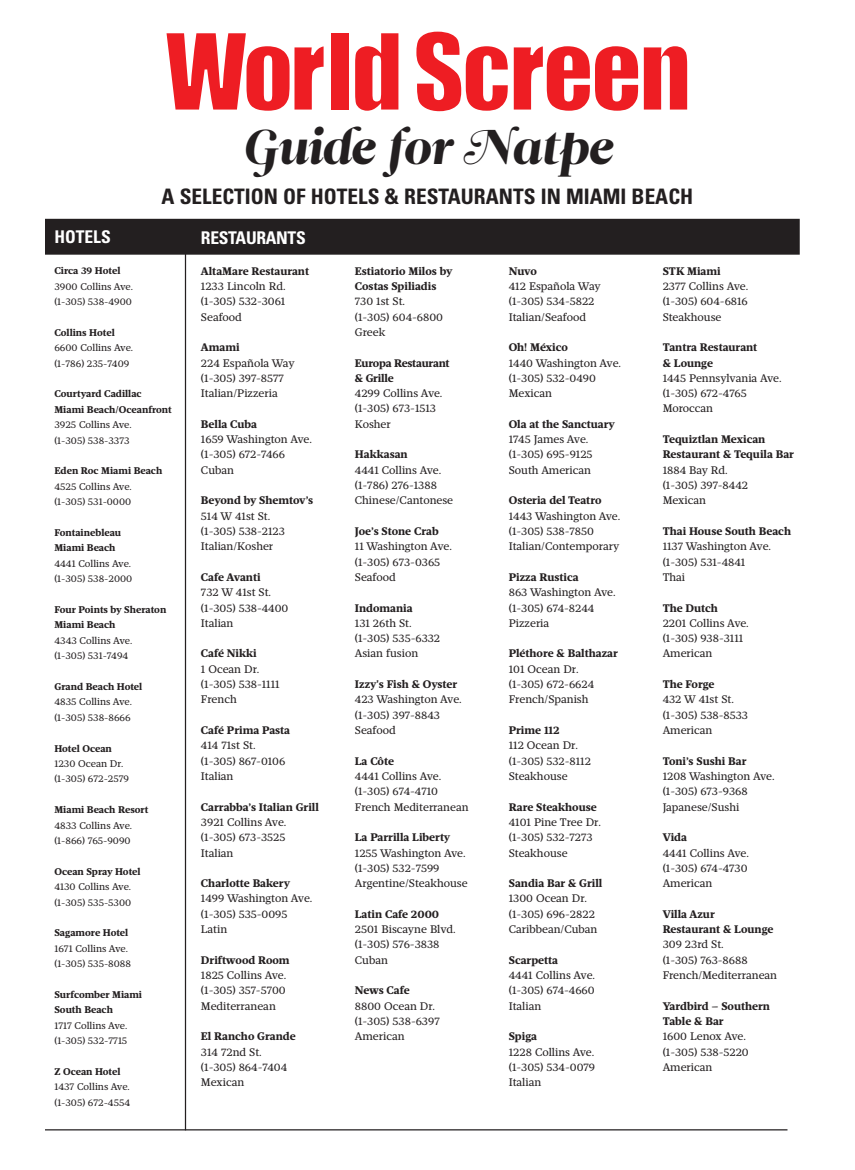
<style>
.page{position:relative;width:855px;height:1170px;background:#fff}
.page>*{position:absolute;margin:0;border:0;box-sizing:border-box;transform-origin:0 0}
.t1{font:48.75px "Leitura Display Two Swashes";color:#231f20}
.t2{font:700 condensed 21.25px "Univers LT";color:#231f20}
.t3{font:700 condensed 17.5px "Univers LT";letter-spacing:-.02em;color:#fff}
.t4{font:11.25px/15.2px "Mafra";color:#231f20}
.t5{font:700 11.25px/15.2px "Mafra";color:#231f20}
.t6{font:700 11.25px/15.2px "Mafra";letter-spacing:-.02em;color:#231f20}
.t7{font:10px/15.4px "Mafra";color:#231f20}
.t8{font:700 10px/15.4px "Mafra";color:#231f20}
</style>
<div class="page">
<div style="left:46px;top:220px;width:753px;height:33px;background:#231f20"></div>
<div style="left:45px;top:219px;width:755px;height:36px;border:1px solid #231f20"></div>
<hr style="left:185px;top:220px;width:1px;height:910px;background:#231f20">
<hr style="left:45px;top:1129px;width:743px;height:1px;background:#231f20">
<svg style="left:167px;top:33px;width:157px;height:78px"></svg>
<div style="left:331px;top:33px;width:18px;height:77px;background:#ee1d23"></div>
<svg style="left:355px;top:33px;width:43px;height:78px"></svg>
<svg style="left:416px;top:32px;width:92px;height:79px"></svg>
<svg style="left:514px;top:46px;width:124px;height:65px"></svg>
<svg style="left:644px;top:46px;width:43px;height:64px"></svg>
<h1 class="t1" style="left:242px;top:130px;width:371px">Guide for Natpe</h1>
<h2 class="t2" style="left:162px;top:184px;width:533px">A SELECTION OF HOTELS &amp; RESTAURANTS IN MIAMI BEACH</h2>
<h3 class="t3" style="left:54px;top:226px;width:58px">HOTELS</h3>
<p class="t8" style="left:54px;top:264px;width:67px">Circa 39 Hotel</p>
<p class="t7" style="left:54px;top:280px;width:80px">3900 Collins Ave. (1-305) 538-4900</p>
<p class="t8" style="left:54px;top:326px;width:62px">Collins Hotel</p>
<p class="t7" style="left:54px;top:341px;width:80px">6600 Collins Ave. (1-786) 235-7409</p>
<p class="t8" style="left:54px;top:387px;width:119px">Courtyard Cadillac<br>Miami Beach/Oceanfront</p>
<p class="t7" style="left:54px;top:418px;width:79px">3925 Collins Ave. (1-305) 538-3373</p>
<p class="t8" style="left:54px;top:464px;width:109px">Eden Roc Miami Beach</p>
<p class="t7" style="left:54px;top:480px;width:79px">4525 Collins Ave. (1-305) 531-0000</p>
<p class="t8" style="left:54px;top:526px;width:68px">Fontainebleau<br>Miami Beach</p>
<p class="t7" style="left:54px;top:557px;width:79px">4441 Collins Ave. (1-305) 538-2000</p>
<p class="t8" style="left:54px;top:603px;width:113px">Four Points by Sheraton<br>Miami Beach</p>
<p class="t7" style="left:54px;top:634px;width:79px">4343 Collins Ave. (1-305) 531-7494</p>
<p class="t8" style="left:54px;top:680px;width:89px">Grand Beach Hotel</p>
<p class="t7" style="left:54px;top:695px;width:79px">4835 Collins Ave. (1-305) 538-8666</p>
<p class="t8" style="left:54px;top:742px;width:59px">Hotel Ocean</p>
<p class="t7" style="left:54px;top:757px;width:76px">1230 Ocean Dr. (1-305) 672-2579</p>
<p class="t8" style="left:54px;top:803px;width:95px">Miami Beach Resort</p>
<p class="t7" style="left:54px;top:819px;width:79px">4833 Collins Ave. (1-866) 765-9090</p>
<p class="t8" style="left:54px;top:865px;width:88px">Ocean Spray Hotel</p>
<p class="t7" style="left:54px;top:880px;width:78px">4130 Collins Ave. (1-305) 535-5300</p>
<p class="t8" style="left:54px;top:926px;width:75px">Sagamore Hotel</p>
<p class="t7" style="left:54px;top:942px;width:78px">1671 Collins Ave. (1-305) 535-8088</p>
<p class="t8" style="left:54px;top:988px;width:89px">Surfcomber Miami<br>South Beach</p>
<p class="t7" style="left:54px;top:1019px;width:74px">1717 Collins Ave. (1-305) 532-7715</p>
<p class="t8" style="left:54px;top:1065px;width:68px">Z Ocean Hotel</p>
<p class="t7" style="left:54px;top:1080px;width:77px">1437 Collins Ave. (1-305) 672-4554</p>
<h3 class="t3" style="left:201px;top:227px;width:106px">RESTAURANTS</h3>
<p class="t5" style="left:201px;top:264px;width:110px">AltaMare Restaurant</p>
<p class="t4" style="left:201px;top:280px;width:86px;text-align:justify">1233 Lincoln Rd. (1-305) 532-3061<br>Seafood</p>
<p class="t5" style="left:201px;top:341px;width:40px">Amami</p>
<p class="t4" style="left:201px;top:356px;width:95px">224 Española Way (1-305) 397-8577<br>Italian/Pizzeria</p>
<p class="t5" style="left:201px;top:418px;width:58px">Bella Cuba</p>
<p class="t4" style="left:201px;top:433px;width:113px">1659 Washington Ave. (1-305) 672-7466<br>Cuban</p>
<p class="t5" style="left:201px;top:494px;width:114px">Beyond by Shemtov’s</p>
<p class="t4" style="left:201px;top:509px;width:85px">514 W 41st St. (1-305) 538-2123<br>Italian/Kosher</p>
<p class="t5" style="left:201px;top:571px;width:61px">Cafe Avanti</p>
<p class="t4" style="left:201px;top:586px;width:89px">732 W 41st St. (1-305) 538-4400<br>Italian</p>
<p class="t5" style="left:201px;top:647px;width:57px">Café Nikki</p>
<p class="t4" style="left:201px;top:663px;width:80px">1 Ocean Dr. (1-305) 538-1111<br>French</p>
<p class="t5" style="left:201px;top:724px;width:91px">Café Prima Pasta</p>
<p class="t4" style="left:201px;top:739px;width:86px">414 71st St. (1-305) 867-0106<br>Italian</p>
<p class="t5" style="left:201px;top:800px;width:119px">Carrabba’s Italian Grill</p>
<p class="t4" style="left:201px;top:816px;width:87px;text-align:justify">3921 Collins Ave. (1-305) 673-3525<br>Italian</p>
<p class="t5" style="left:201px;top:877px;width:91px">Charlotte Bakery</p>
<p class="t4" style="left:201px;top:892px;width:113px">1499 Washington Ave. (1-305) 535-0095<br>Latin</p>
<p class="t5" style="left:201px;top:953px;width:90px">Driftwood Room</p>
<p class="t4" style="left:201px;top:969px;width:87px;text-align:justify">1825 Collins Ave. (1-305) 357-5700<br>Mediterranean</p>
<p class="t5" style="left:201px;top:1030px;width:96px">El Rancho Grande</p>
<p class="t4" style="left:201px;top:1045px;width:88px">314 72nd St. (1-305) 864-7404<br>Mexican</p>
<p class="t5" style="left:355px;top:264px;width:99px">Estiatorio Milos by<br>Costas Spiliadis</p>
<p class="t4" style="left:355px;top:295px;width:90px">730 1st St.<br>(1-305) 604-6800<br>Greek</p>
<p class="t6" style="left:355px;top:356px;width:96px">Europa Restaurant &amp; Grille</p>
<p class="t4" style="left:355px;top:387px;width:89px">4299 Collins Ave. (1-305) 673-1513<br>Kosher</p>
<p class="t5" style="left:355px;top:448px;width:54px">Hakkasan</p>
<p class="t4" style="left:355px;top:463px;width:100px">4441 Collins Ave. (1-786) 276-1388<br>Chinese/Cantonese</p>
<p class="t5" style="left:355px;top:525px;width:85px">Joe’s Stone Crab</p>
<p class="t4" style="left:355px;top:540px;width:98px">11 Washington Ave. (1-305) 673-0365<br>Seafood</p>
<p class="t5" style="left:355px;top:601px;width:59px">Indomania</p>
<p class="t4" style="left:355px;top:617px;width:87px">131 26th St. (1-305) 535-6332<br>Asian fusion</p>
<p class="t5" style="left:355px;top:678px;width:104px">Izzy's Fish &amp; Oyster</p>
<p class="t4" style="left:355px;top:693px;width:108px">423 Washington Ave. (1-305) 397-8843<br>Seafood</p>
<p class="t5" style="left:355px;top:754px;width:41px">La Côte</p>
<p class="t4" style="left:355px;top:770px;width:115px">4441 Collins Ave. (1-305) 674-4710<br>French Mediterranean</p>
<p class="t5" style="left:355px;top:831px;width:97px">La Parrilla Liberty</p>
<p class="t4" style="left:355px;top:846px;width:114px">1255 Washington Ave. (1-305) 532-7599<br>Argentine/Steakhouse</p>
<p class="t5" style="left:355px;top:908px;width:86px">Latin Cafe 2000</p>
<p class="t4" style="left:355px;top:923px;width:102px">2501 Biscayne Blvd. (1-305) 576-3838<br>Cuban</p>
<p class="t5" style="left:355px;top:984px;width:56px">News Cafe</p>
<p class="t4" style="left:355px;top:999px;width:86px">8800 Ocean Dr. (1-305) 538-6397<br>American</p>
<p class="t5" style="left:509px;top:264px;width:30px">Nuvo</p>
<p class="t4" style="left:509px;top:280px;width:93px">412 Española Way (1-305) 534-5822<br>Italian/Seafood</p>
<p class="t5" style="left:509px;top:341px;width:61px">Oh! México</p>
<p class="t4" style="left:509px;top:356px;width:114px">1440 Washington Ave. (1-305) 532-0490<br>Mexican</p>
<p class="t5" style="left:509px;top:418px;width:108px">Ola at the Sanctuary</p>
<p class="t4" style="left:509px;top:433px;width:85px">1745 James Ave. (1-305) 695-9125<br>South American</p>
<p class="t5" style="left:509px;top:494px;width:94px">Osteria del Teatro</p>
<p class="t4" style="left:509px;top:509px;width:113px">1443 Washington Ave. (1-305) 538-7850<br>Italian/Contemporary</p>
<p class="t5" style="left:509px;top:571px;width:71px">Pizza Rustica</p>
<p class="t4" style="left:509px;top:586px;width:108px">863 Washington Ave. (1-305) 674-8244<br>Pizzeria</p>
<p class="t5" style="left:509px;top:647px;width:111px">Pléthore &amp; Balthazar</p>
<p class="t4" style="left:509px;top:663px;width:87px">101 Ocean Dr. (1-305) 672-6624<br>French/Spanish</p>
<p class="t5" style="left:509px;top:724px;width:52px">Prime 112</p>
<p class="t4" style="left:509px;top:739px;width:84px">112 Ocean Dr. (1-305) 532-8112<br>Steakhouse</p>
<p class="t5" style="left:509px;top:800px;width:89px">Rare Steakhouse</p>
<p class="t4" style="left:509px;top:816px;width:94px">4101 Pine Tree Dr. (1-305) 532-7273<br>Steakhouse</p>
<p class="t5" style="left:509px;top:877px;width:95px">Sandia Bar &amp; Grill</p>
<p class="t4" style="left:509px;top:892px;width:90px">1300 Ocean Dr. (1-305) 696-2822<br>Caribbean/Cuban</p>
<p class="t5" style="left:509px;top:953px;width:51px">Scarpetta</p>
<p class="t4" style="left:509px;top:969px;width:88px;text-align:justify">4441 Collins Ave. (1-305) 674-4660<br>Italian</p>
<p class="t5" style="left:509px;top:1030px;width:30px">Spiga</p>
<p class="t4" style="left:509px;top:1045px;width:88px;text-align:justify">1228 Collins Ave. (1-305) 534-0079<br>Italian</p>
<p class="t5" style="left:663px;top:264px;width:60px">STK Miami</p>
<p class="t4" style="left:663px;top:280px;width:87px;text-align:justify">2377 Collins Ave. (1-305) 604-6816<br>Steakhouse</p>
<p class="t5" style="left:663px;top:341px;width:96px">Tantra Restaurant &amp; Lounge</p>
<p class="t4" style="left:663px;top:372px;width:120px">1445 Pennsylvania Ave. (1-305) 672-4765<br>Moroccan</p>
<p class="t5" style="left:663px;top:433px;width:133px">Tequiztlan Mexican<br>Restaurant &amp; Tequila Bar</p>
<p class="t4" style="left:663px;top:463px;width:87px">1884 Bay Rd. (1-305) 397-8442<br>Mexican</p>
<p class="t5" style="left:663px;top:525px;width:130px">Thai House South Beach</p>
<p class="t4" style="left:663px;top:540px;width:110px">1137 Washington Ave. (1-305) 531-4841<br>Thai</p>
<p class="t5" style="left:663px;top:601px;width:57px">The Dutch</p>
<p class="t4" style="left:663px;top:617px;width:88px">2201 Collins Ave. (1-305) 938-3111<br>American</p>
<p class="t5" style="left:663px;top:678px;width:53px">The Forge</p>
<p class="t4" style="left:663px;top:693px;width:87px">432 W 41st St. (1-305) 538-8533<br>American</p>
<p class="t5" style="left:663px;top:754px;width:85px">Toni’s Sushi Bar</p>
<p class="t4" style="left:663px;top:770px;width:113px">1208 Washington Ave. (1-305) 673-9368<br>Japanese/Sushi</p>
<p class="t5" style="left:663px;top:831px;width:26px">Vida</p>
<p class="t4" style="left:663px;top:846px;width:88px">4441 Collins Ave. (1-305) 674-4730<br>American</p>
<p class="t5" style="left:663px;top:908px;width:112px">Villa Azur<br>Restaurant &amp; Lounge</p>
<p class="t4" style="left:663px;top:938px;width:116px">309 23rd St.<br>(1-305) 763-8688<br>French/Mediterranean</p>
<p class="t5" style="left:663px;top:999px;width:109px">Yardbird – Southern<br>Table &amp; Bar</p>
<p class="t4" style="left:663px;top:1030px;width:88px">1600 Lenox Ave. (1-305) 538-5220<br>American</p>
</div>
